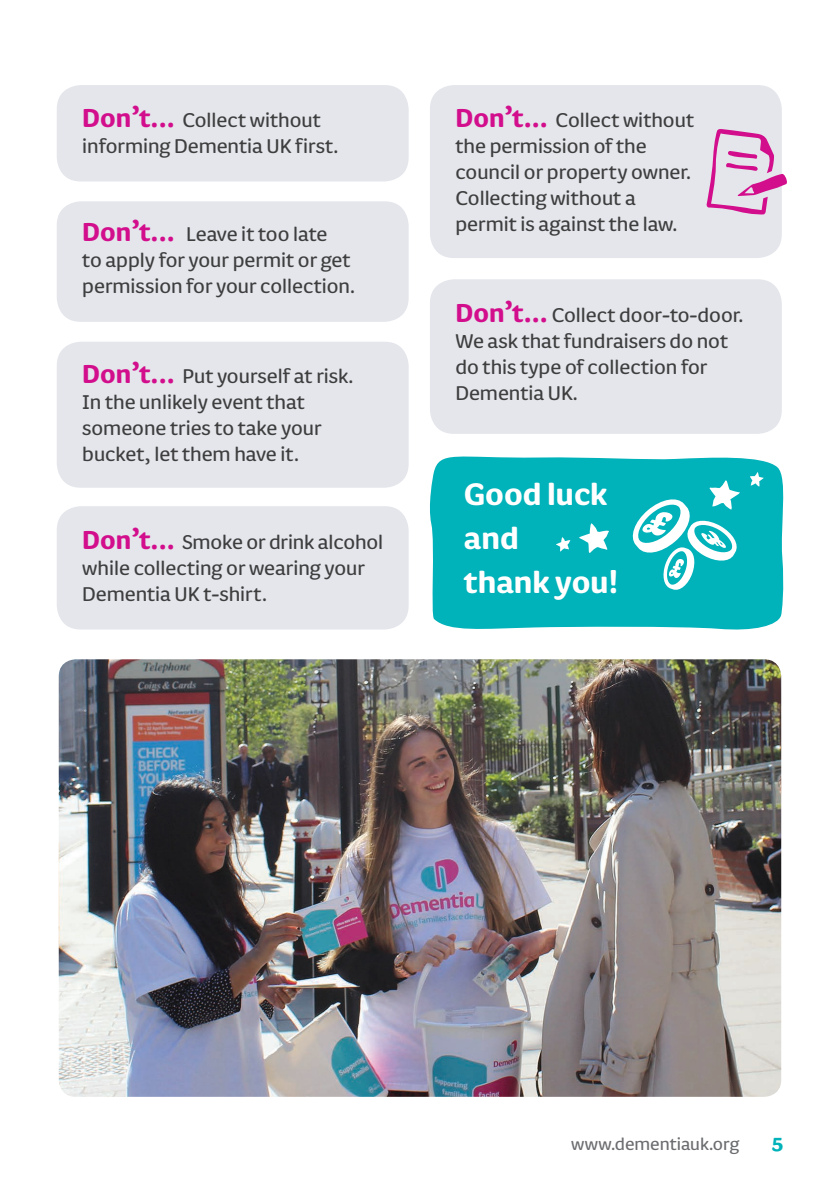
<style>
.page{position:relative;width:840px;height:1191px;background:#fff}
.page>*{position:absolute;margin:0;border:0;box-sizing:border-box;transform-origin:0 0}
.t1{font:700 36px "FS Pimlico";color:#fff}
.t2{font:700 24px "FS Pimlico";color:#00b2b9}
.t3{font:23px/26px "FS Pimlico";color:#3e3e3f}
.t4{font:20px "FS Pimlico";color:#6c6d70}
.s1{font-weight:700;font-size:30px;color:#d20e8c}
</style>
<div class="page">
<img style="left:59px;top:659px;width:721px;height:437px">
<div style="left:57px;top:85px;width:351px;height:96px;background:#e4e6eb;border-radius:24px"></div>
<div style="left:429px;top:85px;width:352px;height:173px;background:#e4e6eb;border-radius:24px"></div>
<div style="left:429px;top:279px;width:352px;height:155px;background:#e4e6eb;border-radius:24px"></div>
<div style="left:57px;top:201px;width:351px;height:121px;background:#e4e6eb;border-radius:24px"></div>
<div style="left:57px;top:342px;width:351px;height:146px;background:#e4e6eb;border-radius:24px"></div>
<div style="left:57px;top:506px;width:351px;height:123px;background:#e4e6eb;border-radius:24px"></div>
<svg style="left:706px;top:129px;width:80px;height:86px"></svg>
<div style="left:430px;top:456px;width:354px;height:174px;background:#00b2b9"></div>
<svg style="left:578px;top:523px;width:30px;height:30px"></svg>
<svg style="left:555px;top:537px;width:15px;height:14px"></svg>
<svg style="left:628px;top:480px;width:111px;height:112px"></svg>
<svg style="left:749px;top:472px;width:14px;height:14px"></svg>
<p class="t3" style="left:82px;top:106px;width:257px"><span class="s1">Don’t...</span> Collect without informing Dementia UK first.</p>
<p class="t3" style="left:82px;top:220px;width:274px"><span class="s1">Don’t...</span> Leave it too late<br>to apply for your permit or get permission for your collection.</p>
<p class="t3" style="left:82px;top:362px;width:272px"><span class="s1">Don’t...</span> Put yourself at risk.<br>In the unlikely event that someone tries to take your bucket, let them have it.</p>
<p class="t3" style="left:82px;top:528px;width:302px"><span class="s1">Don’t...</span> Smoke or drink alcohol while collecting or wearing your<br>Dementia UK t-shirt.</p>
<p class="t3" style="left:455px;top:106px;width:240px"><span class="s1">Don’t...</span> Collect without the permission of the council or property owner.<br>Collecting without a permit is against the law.</p>
<p class="t3" style="left:455px;top:301px;width:289px"><span class="s1">Don’t...</span> Collect door-to-door.<br>We ask that fundraisers do not do this type of collection for<br>Dementia UK.</p>
<p class="t1" style="left:463px;top:467px;width:145px">Good luck</p>
<p class="t1" style="left:463px;top:511px;width:56px">and</p>
<p class="t1" style="left:463px;top:555px;width:156px">thank you!</p>
<p class="t4" style="left:570px;top:1129px;width:169px">www.dementiauk.org</p>
<p class="t2" style="left:771px;top:1123px;width:13px">5</p>
</div>
